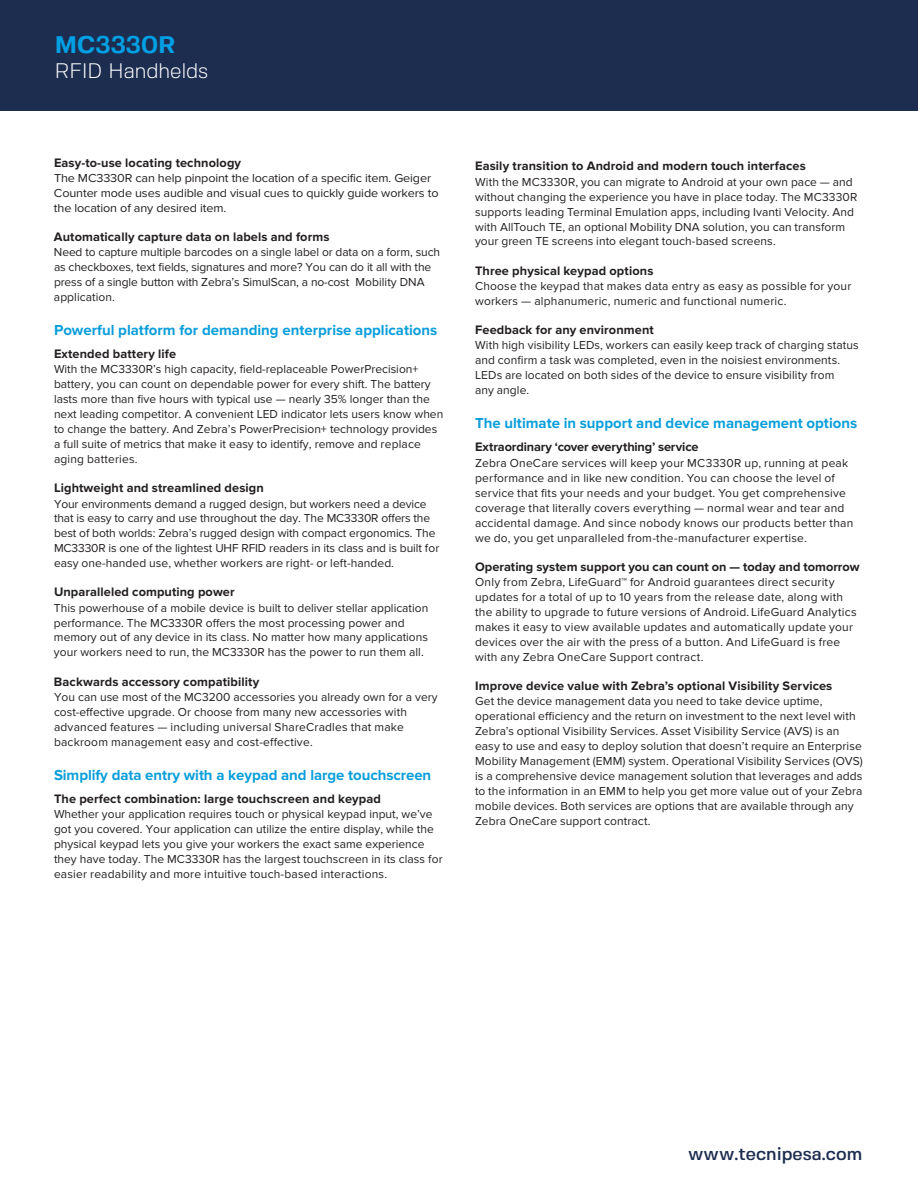
<style>
.page{position:relative;width:918px;height:1188px;background:#fff}
.page>*{position:absolute;margin:0;border:0;box-sizing:border-box;transform-origin:0 0}
.t1{font:700 24px "Fivo Sans";color:#009fe3}
.t2{font:300 21px "Fivo Sans";color:#fff}
.t3{font:500 18px "Fivo Sans";color:#1d2d50}
.t4{font:700 15px "Proxima Nova";color:#0a9edb}
.t5{font:700 12.75px "Proxima Nova";letter-spacing:.01em;color:#231f20}
.t6{font:700 12.75px "Proxima Nova";letter-spacing:-.01em;color:#231f20}
.t7{font:12px/14.9px "Proxima Nova";letter-spacing:.005em;color:#231f20}
.t8{font:12px/14.9px "Proxima Nova";letter-spacing:.005em;color:#231f20;scale:1.05 1}
</style>
<div class="page">
<div style="left:0;top:0;width:918px;height:111px;background:#1d2d50"></div>
<h1 class="t1" style="left:55px;top:30px;width:122px">MC3330R</h1>
<h2 class="t2" style="left:55px;top:58px;width:155px">RFID Handhelds</h2>
<p class="t5" style="left:54px;top:155px;width:189px">Easy-to-use locating technology</p>
<p class="t8" style="left:54px;top:171px;width:368px">The MC3330R can help pinpoint the location of a specific item. Geiger<br>Counter mode uses audible and visual cues to quickly guide workers to the location of any desired item.</p>
<p class="t5" style="left:54px;top:229px;width:277px">Automatically capture data on labels and forms</p>
<p class="t7" style="left:54px;top:245px;width:388px">Need to capture multiple barcodes on a single label or data on a form, such as checkboxes, text fields, signatures and more? You can do it all with the press of a single button with Zebra’s SimulScan, a no-cost Mobility DNA application.</p>
<p class="t4" style="left:54px;top:322px;width:385px">Powerful platform for demanding enterprise applications</p>
<p class="t5" style="left:54px;top:346px;width:124px">Extended battery life</p>
<p class="t7" style="left:54px;top:362px;width:391px">With the MC3330R’s high capacity, field-replaceable PowerPrecision+ battery, you can count on dependable power for every shift. The battery lasts more than five hours with typical use — nearly 35% longer than the next leading competitor. A convenient LED indicator lets users know when to change the battery. And Zebra’s PowerPrecision+ technology provides a full suite of metrics that make it easy to identify, remove and replace aging batteries.</p>
<p class="t5" style="left:54px;top:480px;width:211px">Lightweight and streamlined design</p>
<p class="t7" style="left:54px;top:496px;width:387px">Your environments demand a rugged design, but workers need a device that is easy to carry and use throughout the day. The MC3330R offers the best of both worlds: Zebra’s rugged design with compact ergonomics. The MC3330R is one of the lightest UHF RFID readers in its class and is built for easy one-handed use, whether workers are right- or left-handed.</p>
<p class="t5" style="left:54px;top:585px;width:182px">Unparalleled computing power</p>
<p class="t7" style="left:54px;top:601px;width:376px">This powerhouse of a mobile device is built to deliver stellar application performance. The MC3330R offers the most processing power and memory out of any device in its class. No matter how many applications your workers need to run, the MC3330R has the power to run them all.</p>
<p class="t5" style="left:54px;top:674px;width:207px">Backwards accessory compatibility</p>
<p class="t7" style="left:54px;top:690px;width:385px">You can use most of the MC3200 accessories you already own for a very cost-effective upgrade. Or choose from many new accessories with advanced features — including universal ShareCradles that make backroom management easy and cost-effective.</p>
<p class="t4" style="left:54px;top:766px;width:379px">Simplify data entry with a keypad and large touchscreen</p>
<p class="t5" style="left:54px;top:791px;width:329px">The perfect combination: large touchscreen and keypad</p>
<p class="t7" style="left:54px;top:807px;width:390px">Whether your application requires touch or physical keypad input, we’ve got you covered. Your application can utilize the entire display, while the physical keypad lets you give your workers the exact same experience they have today. The MC3330R has the largest touchscreen in its class for easier readability and more intuitive touch-based interactions.</p>
<p class="t5" style="left:475px;top:159px;width:332px">Easily transition to Android and modern touch interfaces</p>
<p class="t7" style="left:475px;top:175px;width:384px">With the MC3330R, you can migrate to Android at your own pace — and without changing the experience you have in place today. The MC3330R supports leading Terminal Emulation apps, including Ivanti Velocity. And with AllTouch TE, an optional Mobility DNA solution, you can transform your green TE screens into elegant touch-based screens.</p>
<p class="t5" style="left:475px;top:263px;width:180px">Three physical keypad options</p>
<p class="t7" style="left:475px;top:279px;width:378px">Choose the keypad that makes data entry as easy as possible for your workers — alphanumeric, numeric and functional numeric.</p>
<p class="t5" style="left:475px;top:322px;width:180px">Feedback for any environment</p>
<p class="t7" style="left:475px;top:338px;width:385px">With high visibility LEDs, workers can easily keep track of charging status and confirm a task was completed, even in the noisiest environments.<br>LEDs are located on both sides of the device to ensure visibility from<br>any angle.</p>
<p class="t4" style="left:475px;top:415px;width:384px">The ultimate in support and device management options</p>
<p class="t6" style="left:475px;top:439px;width:225px">Extraordinary ‘cover everything’ service</p>
<p class="t7" style="left:475px;top:455px;width:380px">Zebra OneCare services will keep your MC3330R up, running at peak performance and in like new condition. You can choose the level of service that fits your needs and your budget. You get comprehensive coverage that literally covers everything — normal wear and tear and accidental damage. And since nobody knows our products better than we do, you get unparalleled from-the-manufacturer expertise.</p>
<p class="t5" style="left:475px;top:559px;width:386px">Operating system support you can count on — today and tomorrow</p>
<p class="t7" style="left:475px;top:575px;width:383px">Only from Zebra, LifeGuard™ for Android guarantees direct security updates for a total of up to 10 years from the release date, along with the ability to upgrade to future versions of Android. LifeGuard Analytics makes it easy to view available updates and automatically update your devices over the air with the press of a button. And LifeGuard is free with any Zebra OneCare Support contract.</p>
<p class="t5" style="left:475px;top:678px;width:359px">Improve device value with Zebra’s optional Visibility Services</p>
<p class="t7" style="left:475px;top:694px;width:389px">Get the device management data you need to take device uptime, operational efficiency and the return on investment to the next level with Zebra’s optional Visibility Services. Asset Visibility Service (AVS) is an easy to use and easy to deploy solution that doesn’t require an Enterprise Mobility Management (EMM) system. Operational Visibility Services (OVS) is a comprehensive device management solution that leverages and adds to the information in an EMM to help you get more value out of your Zebra mobile devices. Both services are options that are available through any Zebra OneCare support contract.</p>
<h3 class="t3" style="left:688px;top:1146px;width:175px">www.tecnipesa.com</h3>
</div>
